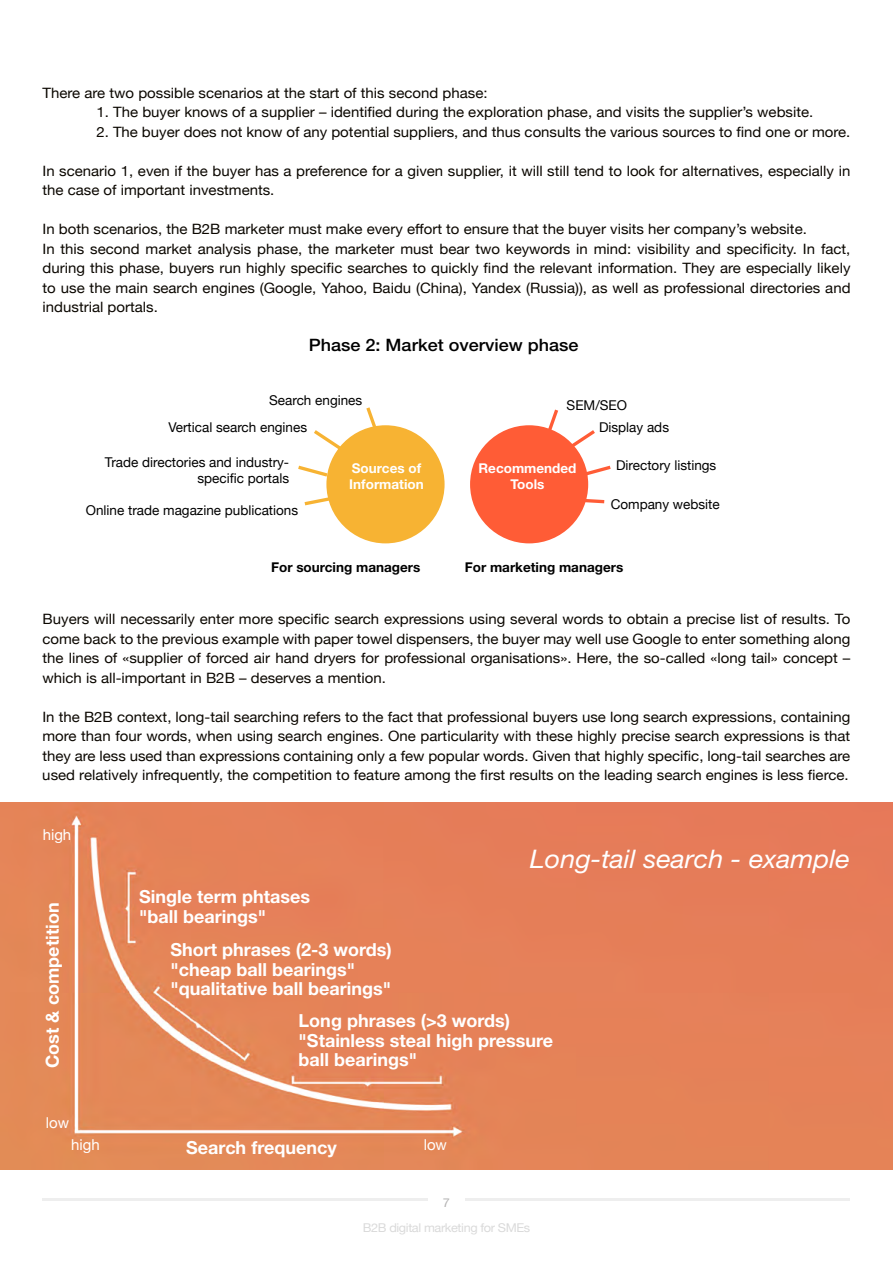
<style>
.page{position:relative;width:893px;height:1263px;background:#fff}
.page>*{position:absolute;margin:0;border:0;box-sizing:border-box;transform-origin:0 0}
.t1{font:italic 25.65px "Helvetica Neue";color:#fff;scale:1.05 1}
.t2{font:700 18px/19.5px "Helvetica Neue";color:#fff}
.t3{font:500 17.1px "Helvetica Neue";color:#000;scale:1.05 1}
.t4{font:15px "Helvetica Neue";color:#fff}
.t5{font:14.25px/19.5px "Helvetica Neue";color:#0b0700;scale:1.05 1}
.t6{font:13.5px/27.3px "Helvetica Neue";color:#000}
.t7{font:700 13.5px "Helvetica Neue";color:#000}
.t8{font:700 13.5px/16.2px "Helvetica Neue";color:#fff}
.t9{font:12.15px "Helvetica Neue";letter-spacing:-.03em;color:#dadada;scale:1.05 1}
.t10{font:12.15px "Helvetica Neue";color:#b3b2b2;scale:1.05 1}
</style>
<div class="page">
<hr style="left:43px;top:1198px;width:807px;height:3px;background:#eee">
<div style="left:428px;top:1190px;width:37px;height:19px;background:#fff"></div>
<div style="left:326px;top:425px;width:119px;height:118px;background:#f7b333;border-radius:50%"></div>
<div style="left:470px;top:425px;width:118px;height:118px;background:#ff5c36;border-radius:50%"></div>
<svg style="left:548px;top:410px;width:10px;height:21px"></svg>
<svg style="left:566px;top:430px;width:29px;height:21px"></svg>
<svg style="left:585px;top:466px;width:26px;height:11px"></svg>
<svg style="left:585px;top:498px;width:19px;height:5px"></svg>
<svg style="left:366px;top:407px;width:10px;height:21px"></svg>
<svg style="left:314px;top:430px;width:29px;height:21px"></svg>
<svg style="left:298px;top:466px;width:29px;height:11px"></svg>
<svg style="left:305px;top:496px;width:25px;height:9px"></svg>
<img style="left:0;top:802px;width:893px;height:367px">
<p class="t5" style="left:43px;top:84px;width:425px">There are two possible scenarios at the start of this second phase:</p>
<p class="t5" style="left:97px;top:103px;width:684px">1. The buyer knows of a supplier – identified during the exploration phase, and visits the supplier’s website.</p>
<p class="t5" style="left:97px;top:123px;width:719px">2. The buyer does not know of any potential suppliers, and thus consults the various sources to find one or more.</p>
<p class="t5" style="left:42px;top:162px;width:771px">In scenario 1, even if the buyer has a preference for a given supplier, it will still tend to look for alternatives, especially in the case of important investments.</p>
<p class="t5" style="left:42px;top:220px;width:771px">In both scenarios, the B2B marketer must make every effort to ensure that the buyer visits her company’s website.<br>In this second market analysis phase, the marketer must bear two keywords in mind: visibility and specificity. In fact, during this phase, buyers run highly specific searches to quickly find the relevant information. They are especially likely to use the main search engines (Google, Yahoo, Baidu (China), Yandex (Russia)), as well as professional directories and industrial portals.</p>
<p class="t3" style="left:309px;top:334px;width:258px">Phase 2: Market overview phase</p>
<p class="t6" style="left:168px;top:387px;width:195px;text-indent:101px">Search engines<br>Vertical search engines</p>
<p class="t6" style="left:105px;top:455px;width:186px;line-height:16.2px;text-align:right">Trade directories and industry&shy;specific portals</p>
<p class="t6" style="left:86px;top:497px;width:214px">Online trade magazine publications</p>
<p class="t6" style="left:599px;top:395px;width:72px;line-height:22.2px;text-indent:-32px">SEM/SEO<br>Display ads</p>
<p class="t6" style="left:616px;top:453px;width:102px">Directory listings</p>
<p class="t6" style="left:611px;top:491px;width:111px">Company website</p>
<p class="t8" style="left:349px;top:460px;width:76px">Sources of<br>Information</p>
<p class="t8" style="left:479px;top:460px;width:99px;text-align:center">Recommended<br>Tools</p>
<p class="t7" style="left:271px;top:559px;width:151px">For sourcing managers</p>
<p class="t7" style="left:465px;top:559px;width:160px">For marketing managers</p>
<p class="t5" style="left:42px;top:610px;width:771px;text-align:justify">Buyers will necessarily enter more specific search expressions using several words to obtain a precise list of results. To come back to the previous example with paper towel dispensers, the buyer may well use Google to enter something along the lines of «supplier of forced air hand dryers for professional organisations». Here, the so-called «long tail» concept – which is all-important in B2B – deserves a mention.</p>
<p class="t5" style="left:42px;top:707px;width:771px;text-align:justify">In the B2B context, long-tail searching refers to the fact that professional buyers use long search expressions, containing more than four words, when using search engines. One particularity with these highly precise search expressions is that they are less used than expressions containing only a few popular words. Given that highly specific, long-tail searches are used relatively infrequently, the competition to feature among the first results on the leading search engines is less fierce.</p>
<p class="t4" style="left:43px;top:824px;width:30px">high</p>
<p class="t2" style="left:42px;top:1068px;width:167px;rotate:-90deg">Cost &amp; competition</p>
<p class="t4" style="left:46px;top:1112px;width:25px">low</p>
<h1 class="t1" style="left:530px;top:843px;width:306px">Long-tail search - example</h1>
<p class="t2" style="left:139px;top:886px;width:172px">Single term phtases "ball bearings"</p>
<p class="t2" style="left:170px;top:940px;width:223px">Short phrases (2-3 words) "cheap ball bearings" "qualitative ball bearings"</p>
<p class="t2" style="left:299px;top:1010px;width:256px">Long phrases (&gt;3 words) "Stainless steal high pressure ball bearings"</p>
<p class="t4" style="left:71px;top:1134px;width:30px">high</p>
<p class="t4" style="left:424px;top:1134px;width:25px">low</p>
<p class="t2" style="left:186px;top:1137px;width:152px">Search frequency</p>
<p class="t10" style="left:443px;top:1193px;width:8px">7</p>
<p class="t9" style="left:363px;top:1219px;width:161px">B2B digital marketing for SMEs</p>
</div>
